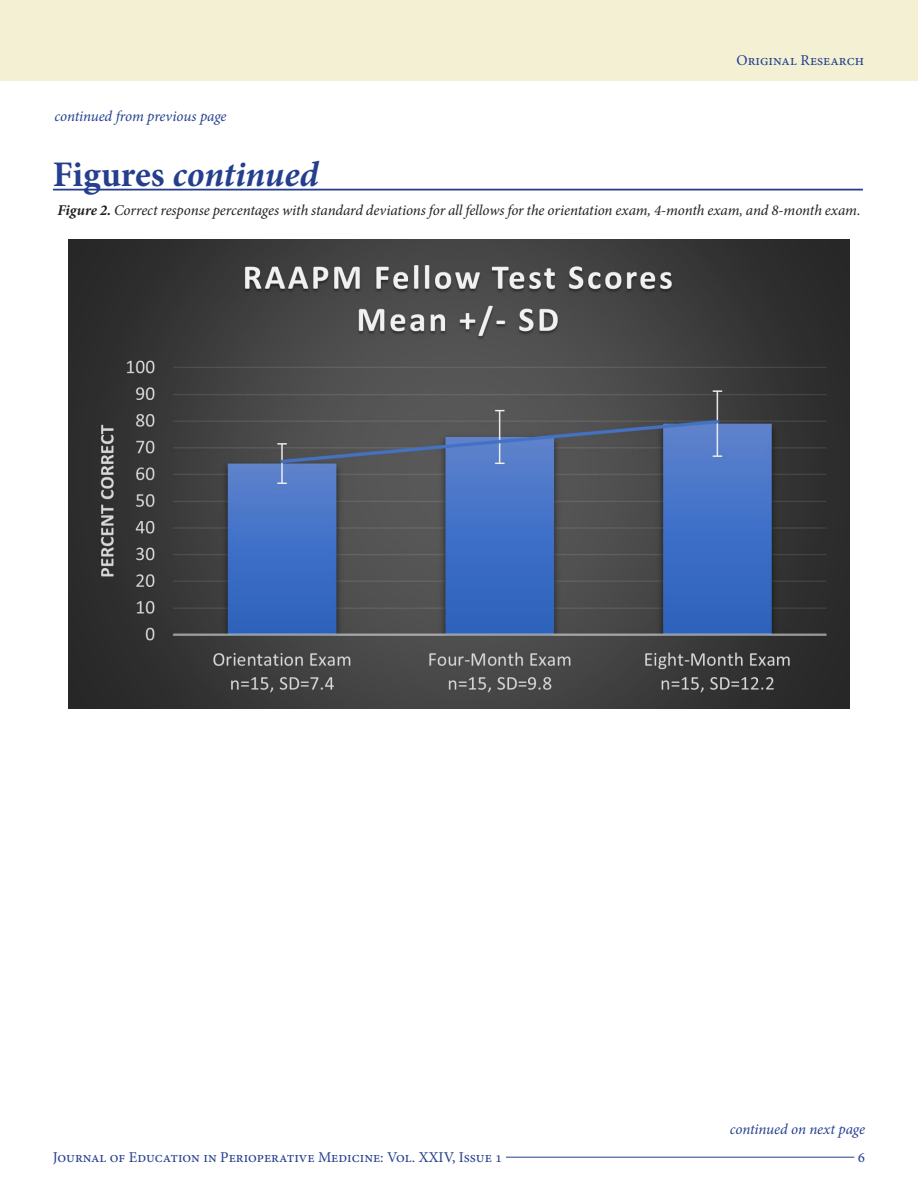
<style>
.page{position:relative;width:918px;height:1188px;background:#fff}
.page>*{position:absolute;margin:0;border:0;box-sizing:border-box;transform-origin:0 0}
.t1{font:italic 700 36px "Minion Pro";color:#253f8e}
.t2{font:italic 15px "Minion Pro";letter-spacing:-.01em;color:#231f20}
.t3{font:15px "Minion Pro";color:#253f8e}
.t4{font:italic 15px "Minion Pro";letter-spacing:-.01em;color:#253f8e}
.s1{font-style:normal}
.s2{font-weight:700}
</style>
<div class="page">
<hr style="left:506px;top:1157px;width:348px;height:1px;background:#253f8e">
<div style="left:0;top:0;width:918px;height:81px;background:#f3f0d3"></div>
<hr style="left:53px;top:189px;width:810px;height:2px;background:#253f8e">
<img style="left:69px;top:240px;width:780px;height:469px">
<p class="t4" style="left:55px;top:106px;width:174px">continued from previous page</p>
<p class="t1" style="left:53px;top:149px;width:268px"><span class="s1">Figures</span> continued</p>
<p class="t3" style="left:737px;top:50px;width:129px">Original Research</p>
<p class="t2" style="left:58px;top:200px;width:805px"><span class="s2">Figure 2.</span> Correct response percentages with standard deviations for all fellows for the orientation exam, 4-month exam, and 8-month exam.</p>
<p class="t4" style="left:730px;top:1119px;width:137px">continued on next page</p>
<p class="t3" style="left:53px;top:1147px;width:451px">Journal of Education in Perioperative Medicine: Vol. XXIV, Issue 1</p>
<p class="t3" style="left:858px;top:1147px;width:9px">6</p>
</div>
